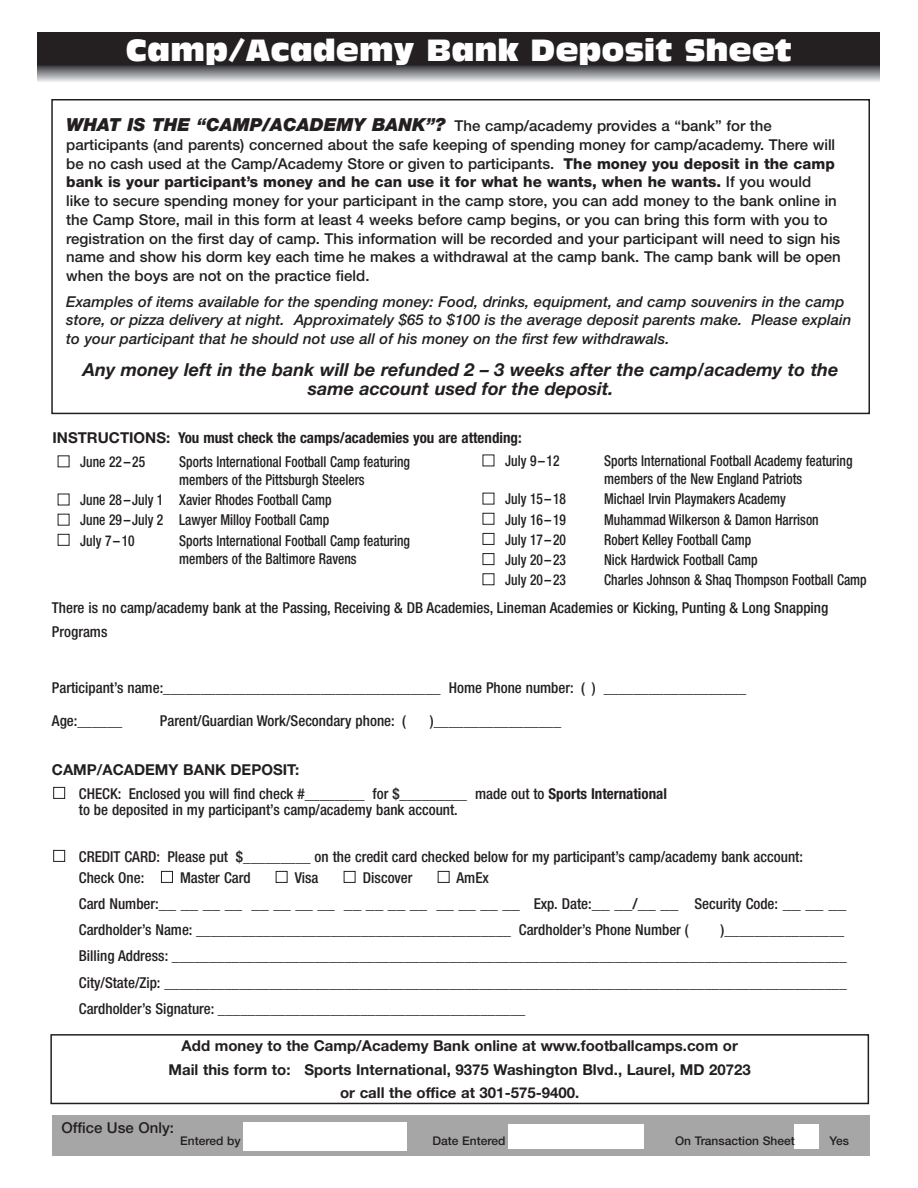
<style>
.page{position:relative;width:918px;height:1188px;background:#fff}
.page>*{position:absolute;margin:0;border:0;box-sizing:border-box;transform-origin:0 0}
.t1{font:30px "Antique Olive Std Compact";color:#fff}
.t2{font:italic 700 18px/18.8px "Helvetica Neue LT Std";color:#231f20;text-align:center}
.t3{font:500 condensed 15px/24px "Helvetica Neue LT Std";color:#231f20}
.t4{font:500 15px/18.8px "Helvetica Neue LT Std";color:#231f20}
.t5{font:500 condensed 15px/18px "Helvetica Neue LT Std";color:#231f20;scale:.9 1}
.t6{font:italic 500 15px/18.8px "Helvetica Neue LT Std";color:#231f20}
.t7{font:700 15px "Helvetica Neue LT Std";color:#231f20}
.t8{font:700 condensed 15px "Helvetica Neue LT Std";color:#231f20}
.t9{font:500 12px "Helvetica Neue LT Std";color:#231f20}
.s1{font-weight:900;font-style:italic;font-size:18px}
.s2{font-weight:800}
.s3{font-stretch:normal}
.s4{font-weight:700}
</style>
<div class="page">
<svg style="left:38px;top:32px;width:841px;height:50px;background:#494748"></svg>
<div style="left:50px;top:1034px;width:819px;height:70px;border:2px solid #231f20"></div>
<div style="left:51px;top:99px;width:819px;height:315px;border:2px solid #231f20"></div>
<div style="left:52px;top:1115px;width:818px;height:41px;background:#a7a6a6"></div>
<div style="left:243px;top:1122px;width:164px;height:29px;background:#fff"></div>
<div style="left:508px;top:1124px;width:136px;height:25px;background:#fff"></div>
<div style="left:794px;top:1124px;width:25px;height:25px;background:#fff"></div>
<div style="left:53px;top:787px;width:12px;height:12px;border:1px solid #231f20"></div>
<div style="left:53px;top:850px;width:12px;height:12px;border:1px solid #231f20"></div>
<div style="left:161px;top:871px;width:12px;height:12px;border:1px solid #231f20"></div>
<div style="left:276px;top:871px;width:11px;height:12px;border:1px solid #231f20"></div>
<div style="left:344px;top:871px;width:11px;height:12px;border:1px solid #231f20"></div>
<div style="left:438px;top:871px;width:11px;height:12px;border:1px solid #231f20"></div>
<div style="left:58px;top:534px;width:11px;height:12px;border:1px solid #231f20"></div>
<div style="left:483px;top:513px;width:11px;height:12px;border:1px solid #231f20"></div>
<div style="left:483px;top:533px;width:11px;height:12px;border:1px solid #231f20"></div>
<div style="left:483px;top:553px;width:11px;height:12px;border:1px solid #231f20"></div>
<div style="left:483px;top:573px;width:11px;height:12px;border:1px solid #231f20"></div>
<p class="t1" style="left:126px;top:32px;width:668px">Camp/Academy Bank Deposit Sheet</p>
<p class="t4" style="left:66px;top:116px;width:776px"><span class="s1">WHAT IS THE “CAMP/ACADEMY BANK”?</span> The camp/academy provides a “bank” for the participants (and parents) concerned about the safe keeping of spending money for camp/academy. There will be no cash used at the Camp/Academy Store or given to participants. <span class="s2">The money you deposit in the camp bank is your participant’s money and he can use it for what he wants, when he wants.</span> If you would<br>like to secure spending money for your participant in the camp store, you can add money to the bank online in the Camp Store, mail in this form at least 4 weeks before camp begins, or you can bring this form with you to registration on the first day of camp. This information will be recorded and your participant will need to sign his name and show his dorm key each time he makes a withdrawal at the camp bank. The camp bank will be open when the boys are not on the practice field.</p>
<p class="t6" style="left:66px;top:292px;width:787px">Examples of items available for the spending money: Food, drinks, equipment, and camp souvenirs in the camp store, or pizza delivery at night. Approximately $65 to $100 is the average deposit parents make. Please explain to your participant that he should not use all of his money on the first few withdrawals.</p>
<p class="t2" style="left:83px;top:360px;width:757px">Any money left in the bank will be refunded 2 – 3 weeks after the camp/academy to the same account used for the deposit.</p>
<p class="t8" style="left:52px;top:429px;width:471px"><span class="s3">INSTRUCTIONS:</span> You must check the camps/academies you are attending:</p>
<p class="t5" style="left:80px;top:453px;width:74px">June 22–25</p>
<p class="t5" style="left:179px;top:453px;width:258px">Sports International Football Camp featuring members of the Pittsburgh Steelers</p>
<p class="t5" style="left:80px;top:491px;width:281px">June 28–July 1 Xavier Rhodes Football Camp</p>
<p class="t5" style="left:80px;top:511px;width:278px">June 29–July 2 Lawyer Milloy Football Camp</p>
<p class="t5" style="left:80px;top:531px;width:62px">July 7–10</p>
<p class="t5" style="left:179px;top:531px;width:258px">Sports International Football Camp featuring members of the Baltimore Ravens</p>
<p class="t5" style="left:505px;top:452px;width:62px">July 9–12</p>
<p class="t5" style="left:604px;top:452px;width:277px">Sports International Football Academy featuring members of the New England Patriots</p>
<p class="t5" style="left:505px;top:490px;width:69px">July 15–18</p>
<p class="t5" style="left:604px;top:490px;width:203px">Michael Irvin Playmakers Academy</p>
<p class="t5" style="left:505px;top:510px;width:69px">July 16–19</p>
<p class="t5" style="left:604px;top:510px;width:240px">Muhammad Wilkerson &amp; Damon Harrison</p>
<p class="t5" style="left:505px;top:530px;width:69px">July 17–20</p>
<p class="t5" style="left:604px;top:530px;width:165px">Robert Kelley Football Camp</p>
<p class="t5" style="left:505px;top:550px;width:69px">July 20–23</p>
<p class="t5" style="left:604px;top:550px;width:172px">Nick Hardwick Football Camp</p>
<p class="t5" style="left:505px;top:571px;width:69px">July 20–23</p>
<p class="t5" style="left:604px;top:571px;width:293px">Charles Johnson &amp; Shaq Thompson Football Camp</p>
<p class="t3" style="left:52px;top:596px;width:778px">There is no camp/academy bank at the Passing, Receiving &amp; DB Academies, Lineman Academies or Kicking, Punting &amp; Long Snapping<br>Programs</p>
<p class="t3" style="left:52px;top:675px;width:696px">Participant’s name:_____________________________________ Home Phone number: ( ) ___________________</p>
<p class="t3" style="left:52px;top:708px;width:72px">Age:______</p>
<p class="t3" style="left:160px;top:708px;width:248px">Parent/Guardian Work/Secondary phone: (</p>
<p class="t3" style="left:430px;top:708px;width:133px">)_________________</p>
<p class="t7" style="left:52px;top:761px;width:249px">CAMP/ACADEMY BANK DEPOSIT:</p>
<p class="t3" style="left:79px;top:785px;width:590px;line-height:16.5px">CHECK: Enclosed you will find check #________ for $_________ made out to <span class="s4">Sports International </span>to be deposited in my participant’s camp/academy bank account.</p>
<p class="t3" style="left:79px;top:844px;width:726px">CREDIT CARD: Please put $_________ on the credit card checked below for my participant’s camp/academy bank account:</p>
<p class="t3" style="left:79px;top:865px;width:67px">Check One:</p>
<p class="t3" style="left:180px;top:865px;width:72px">Master Card</p>
<p class="t3" style="left:295px;top:865px;width:25px">Visa</p>
<p class="t3" style="left:363px;top:865px;width:51px">Discover</p>
<p class="t3" style="left:456px;top:865px;width:34px">AmEx</p>
<p class="t3" style="left:79px;top:891px;width:769px">Card Number:__ __ __ __ __ __ __ __ __ __ __ __ __ __ __ __ Exp. Date:__ __/__ __ Security Code: __ __ __</p>
<p class="t3" style="left:79px;top:918px;width:611px">Cardholder’s Name: __________________________________________ Cardholder’s Phone Number (</p>
<p class="t3" style="left:721px;top:918px;width:125px">)________________</p>
<p class="t3" style="left:79px;top:944px;width:769px">Billing Address: __________________________________________________________________________________________</p>
<p class="t3" style="left:79px;top:970px;width:769px">City/State/Zip: ___________________________________________________________________________________________</p>
<p class="t3" style="left:79px;top:996px;width:448px">Cardholder’s Signature: _________________________________________</p>
<p class="t7" style="left:182px;top:1037px;width:558px">Add money to the Camp/Academy Bank online at www.footballcamps.com or</p>
<p class="t7" style="left:169px;top:1060px;width:584px">Mail this form to: Sports International, 9375 Washington Blvd., Laurel, MD 20723</p>
<p class="t7" style="left:340px;top:1083px;width:241px">or call the office at 301-575-9400.</p>
<p class="t4" style="left:62px;top:1118px;width:114px">Office Use Only:</p>
<p class="t9" style="left:180px;top:1133px;width:62px">Entered by</p>
<p class="t9" style="left:433px;top:1133px;width:74px">Date Entered</p>
<p class="t9" style="left:675px;top:1133px;width:121px">On Transaction Sheet</p>
<p class="t9" style="left:830px;top:1133px;width:21px">Yes</p>
</div>
